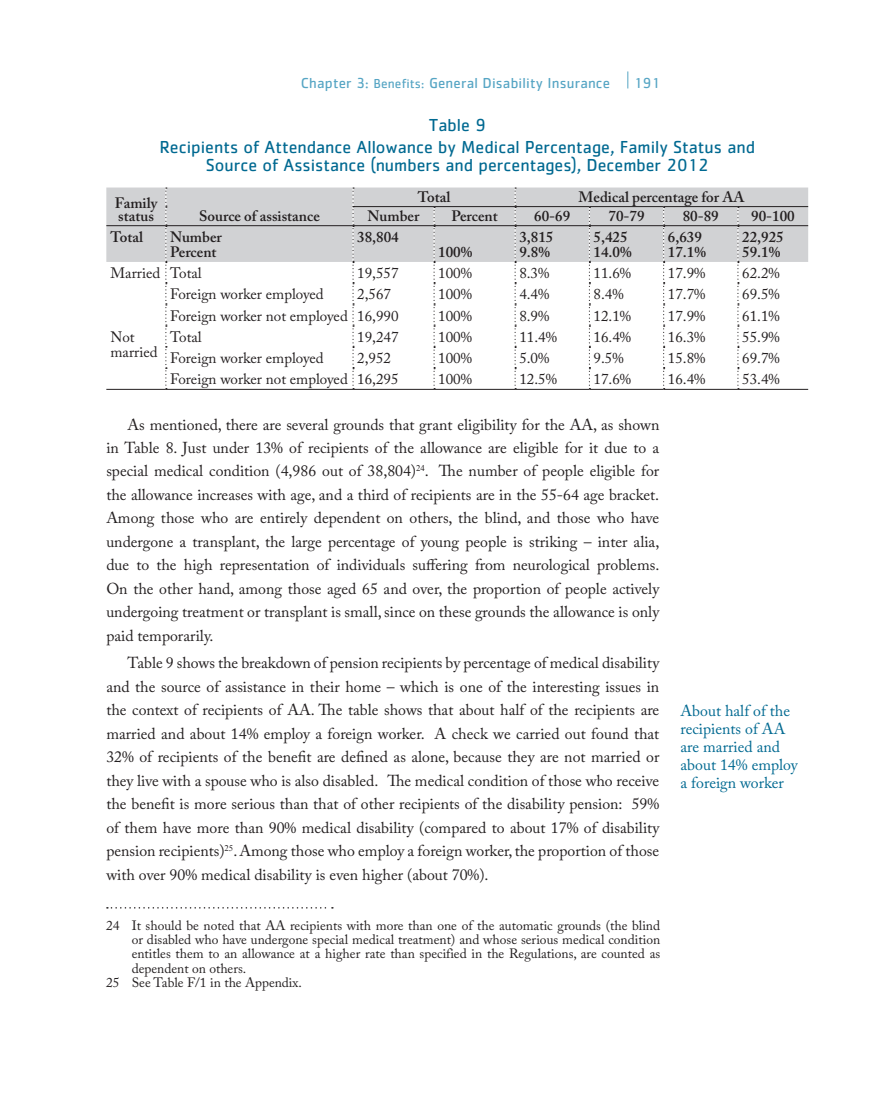
<style>
.page{position:relative;width:872px;height:1106px;background:#fff}
.page>*{position:absolute;margin:0;border:0;box-sizing:border-box;transform-origin:0 0}
.t1{font:18px/21px "Cachet Std";color:#006991;text-align:center}
.t2{font:15.75px/23.4px "Adobe Caslon Pro";color:#231f20;text-align:justify}
.t3{font:15.75px/18px "Adobe Caslon Pro";color:#006991}
.t4{font:15px/15px "Adobe Caslon Pro";color:#231f20}
.t5{font:600 15px/15px "Adobe Caslon Pro";color:#231f20}
.t6{font:15px "Cachet Std";letter-spacing:.01em;color:#56a5c4}
.t7{font:13.5px "Adobe Caslon Pro";color:#231f20}
.s1{font-size:13.5px}
</style>
<div class="page">
<svg style="left:627px;top:71px;width:1px;height:17px"></svg>
<div style="left:106px;top:187px;width:702px;height:75px;background:#d1d2d4"></div>
<svg style="left:352px;top:187px;width:2px;height:202px"></svg>
<svg style="left:433px;top:207px;width:2px;height:182px"></svg>
<svg style="left:514px;top:187px;width:2px;height:202px"></svg>
<svg style="left:589px;top:207px;width:1px;height:182px"></svg>
<svg style="left:663px;top:207px;width:1px;height:182px"></svg>
<svg style="left:737px;top:207px;width:2px;height:182px"></svg>
<hr style="left:353px;top:206px;width:81px;height:1px;background:#231f20">
<hr style="left:434px;top:206px;width:81px;height:1px;background:#231f20">
<hr style="left:515px;top:206px;width:74px;height:1px;background:#231f20">
<hr style="left:589px;top:206px;width:74px;height:1px;background:#231f20">
<hr style="left:663px;top:206px;width:75px;height:1px;background:#231f20">
<hr style="left:738px;top:206px;width:70px;height:1px;background:#231f20">
<hr style="left:166px;top:389px;width:187px;height:1px;background:#231f20">
<hr style="left:353px;top:389px;width:81px;height:1px;background:#231f20">
<hr style="left:434px;top:389px;width:81px;height:1px;background:#231f20">
<hr style="left:515px;top:389px;width:74px;height:1px;background:#231f20">
<hr style="left:589px;top:389px;width:74px;height:1px;background:#231f20">
<hr style="left:663px;top:389px;width:75px;height:1px;background:#231f20">
<hr style="left:738px;top:389px;width:70px;height:1px;background:#231f20">
<hr style="left:106px;top:225px;width:60px;height:1px;background:#231f20">
<hr style="left:166px;top:225px;width:187px;height:1px;background:#231f20">
<hr style="left:353px;top:225px;width:81px;height:1px;background:#231f20">
<hr style="left:434px;top:225px;width:81px;height:1px;background:#231f20">
<hr style="left:515px;top:225px;width:74px;height:1px;background:#231f20">
<hr style="left:589px;top:225px;width:74px;height:1px;background:#231f20">
<hr style="left:663px;top:225px;width:75px;height:1px;background:#231f20">
<hr style="left:738px;top:225px;width:70px;height:1px;background:#231f20">
<hr style="left:106px;top:389px;width:60px;height:1px;background:#231f20">
<svg style="left:165px;top:187px;width:2px;height:202px"></svg>
<svg style="left:107px;top:907px;width:226px;height:1px"></svg>
<p class="t6" style="left:301px;top:75px;width:311px">Chapter 3: <span class="s1">Benefits:</span> General Disability Insurance</p>
<p class="t6" style="left:633px;top:74px;width:28px">191</p>
<p class="t1" style="left:159px;top:115px;width:597px">Table 9<br>Recipients of Attendance Allowance by Medical Percentage, Family Status and</p>
<p class="t1" style="left:206px;top:154px;width:504px">Source of Assistance (numbers and percentages), December 2012</p>
<p class="t5" style="left:115px;top:196px;width:44px;line-height:13.5px">Family status</p>
<p class="t5" style="left:199px;top:209px;width:122px">Source of assistance</p>
<p class="t5" style="left:418px;top:190px;width:34px">Total</p>
<p class="t5" style="left:578px;top:190px;width:168px">Medical percentage for AA</p>
<p class="t5" style="left:367px;top:209px;width:53px">Number</p>
<p class="t5" style="left:451px;top:209px;width:48px">Percent</p>
<p class="t5" style="left:534px;top:209px;width:38px">60-69</p>
<p class="t5" style="left:608px;top:209px;width:38px">70-79</p>
<p class="t5" style="left:683px;top:209px;width:38px">80-89</p>
<p class="t5" style="left:751px;top:209px;width:45px">90-100</p>
<p class="t5" style="left:111px;top:229px;width:34px">Total</p>
<p class="t5" style="left:170px;top:229px;width:53px">Number<br>Percent</p>
<p class="t5" style="left:357px;top:229px;width:43px">38,804</p>
<p class="t5" style="left:438px;top:244px;width:36px">100%</p>
<p class="t5" style="left:519px;top:229px;width:36px">3,815<br>9.8%</p>
<p class="t5" style="left:593px;top:229px;width:40px">5,425<br>14.0%</p>
<p class="t5" style="left:668px;top:229px;width:40px">6,639<br>17.1%</p>
<p class="t5" style="left:742px;top:229px;width:43px">22,925<br>59.1%</p>
<p class="t4" style="left:111px;top:265px;width:93px">Married Total</p>
<p class="t4" style="left:357px;top:265px;width:43px">19,557</p>
<p class="t4" style="left:438px;top:265px;width:35px">100%</p>
<p class="t4" style="left:519px;top:265px;width:32px">8.3%</p>
<p class="t4" style="left:593px;top:265px;width:39px">11.6%</p>
<p class="t4" style="left:668px;top:265px;width:39px">17.9%</p>
<p class="t4" style="left:742px;top:265px;width:39px">62.2%</p>
<p class="t4" style="left:170px;top:286px;width:155px">Foreign worker employed</p>
<p class="t4" style="left:357px;top:286px;width:35px">2,567</p>
<p class="t4" style="left:438px;top:286px;width:35px">100%</p>
<p class="t4" style="left:519px;top:286px;width:32px">4.4%</p>
<p class="t4" style="left:593px;top:286px;width:32px">8.4%</p>
<p class="t4" style="left:668px;top:286px;width:39px">17.7%</p>
<p class="t4" style="left:742px;top:286px;width:39px">69.5%</p>
<p class="t4" style="left:170px;top:308px;width:230px">Foreign worker not employed 16,990</p>
<p class="t4" style="left:438px;top:308px;width:35px">100%</p>
<p class="t4" style="left:519px;top:308px;width:32px">8.9%</p>
<p class="t4" style="left:593px;top:308px;width:39px">12.1%</p>
<p class="t4" style="left:668px;top:308px;width:39px">17.9%</p>
<p class="t4" style="left:742px;top:308px;width:39px">61.1%</p>
<p class="t4" style="left:111px;top:329px;width:49px">Not married</p>
<p class="t4" style="left:170px;top:329px;width:33px">Total</p>
<p class="t4" style="left:357px;top:329px;width:43px">19,247</p>
<p class="t4" style="left:438px;top:329px;width:35px">100%</p>
<p class="t4" style="left:519px;top:329px;width:39px">11.4%</p>
<p class="t4" style="left:593px;top:329px;width:39px">16.4%</p>
<p class="t4" style="left:668px;top:329px;width:39px">16.3%</p>
<p class="t4" style="left:742px;top:329px;width:39px">55.9%</p>
<p class="t4" style="left:170px;top:350px;width:155px">Foreign worker employed</p>
<p class="t4" style="left:357px;top:350px;width:35px">2,952</p>
<p class="t4" style="left:438px;top:350px;width:35px">100%</p>
<p class="t4" style="left:519px;top:350px;width:32px">5.0%</p>
<p class="t4" style="left:593px;top:350px;width:32px">9.5%</p>
<p class="t4" style="left:668px;top:350px;width:39px">15.8%</p>
<p class="t4" style="left:742px;top:350px;width:39px">69.7%</p>
<p class="t4" style="left:170px;top:371px;width:230px">Foreign worker not employed 16,295</p>
<p class="t4" style="left:438px;top:371px;width:35px">100%</p>
<p class="t4" style="left:519px;top:371px;width:39px">12.5%</p>
<p class="t4" style="left:593px;top:371px;width:39px">17.6%</p>
<p class="t4" style="left:668px;top:371px;width:39px">16.4%</p>
<p class="t4" style="left:742px;top:371px;width:39px">53.4%</p>
<p class="t2" style="left:106px;top:412px;width:554px;text-indent:21px">As mentioned, there are several grounds that grant eligibility for the AA, as shown in Table 8. Just under 13% of recipients of the allowance are eligible for it due to a special medical condition (4,986 out of 38,804)<sup>24</sup>. The number of people eligible for the allowance increases with age, and a third of recipients are in the 55-64 age bracket.<br>Among those who are entirely dependent on others, the blind, and those who have undergone a transplant, the large percentage of young people is striking – inter alia, due to the high representation of individuals suffering from neurological problems.<br>On the other hand, among those aged 65 and over, the proportion of people actively undergoing treatment or transplant is small, since on these grounds the allowance is only paid temporarily.</p>
<p class="t2" style="left:106px;top:651px;width:554px;text-indent:21px">Table 9 shows the breakdown of pension recipients by percentage of medical disability and the source of assistance in their home – which is one of the interesting issues in the context of recipients of AA. The table shows that about half of the recipients are married and about 14% employ a foreign worker. A check we carried out found that 32% of recipients of the benefit are defined as alone, because they are not married or they live with a spouse who is also disabled. The medical condition of those who receive the benefit is more serious than that of other recipients of the disability pension: 59% of them have more than 90% medical disability (compared to about 17% of disability pension recipients)<sup>25</sup>. Among those who employ a foreign worker, the proportion of those with over 90% medical disability is even higher (about 70%).</p>
<p class="t7" style="left:106px;top:917px;width:555px">24 It should be noted that AA recipients with more than one of the automatic grounds (the blind</p>
<p class="t7" style="left:132px;top:931px;width:530px">or disabled who have undergone special medical treatment) and whose serious medical condition</p>
<p class="t7" style="left:132px;top:945px;width:530px">entitles them to an allowance at a higher rate than specified in the Regulations, are counted as</p>
<p class="t7" style="left:132px;top:960px;width:116px">dependent on others.</p>
<p class="t7" style="left:106px;top:974px;width:197px">25 See Table F/1 in the Appendix.</p>
<p class="t3" style="left:680px;top:701px;width:119px">About half of the recipients of AA are married and about 14% employ a foreign worker</p>
</div>
